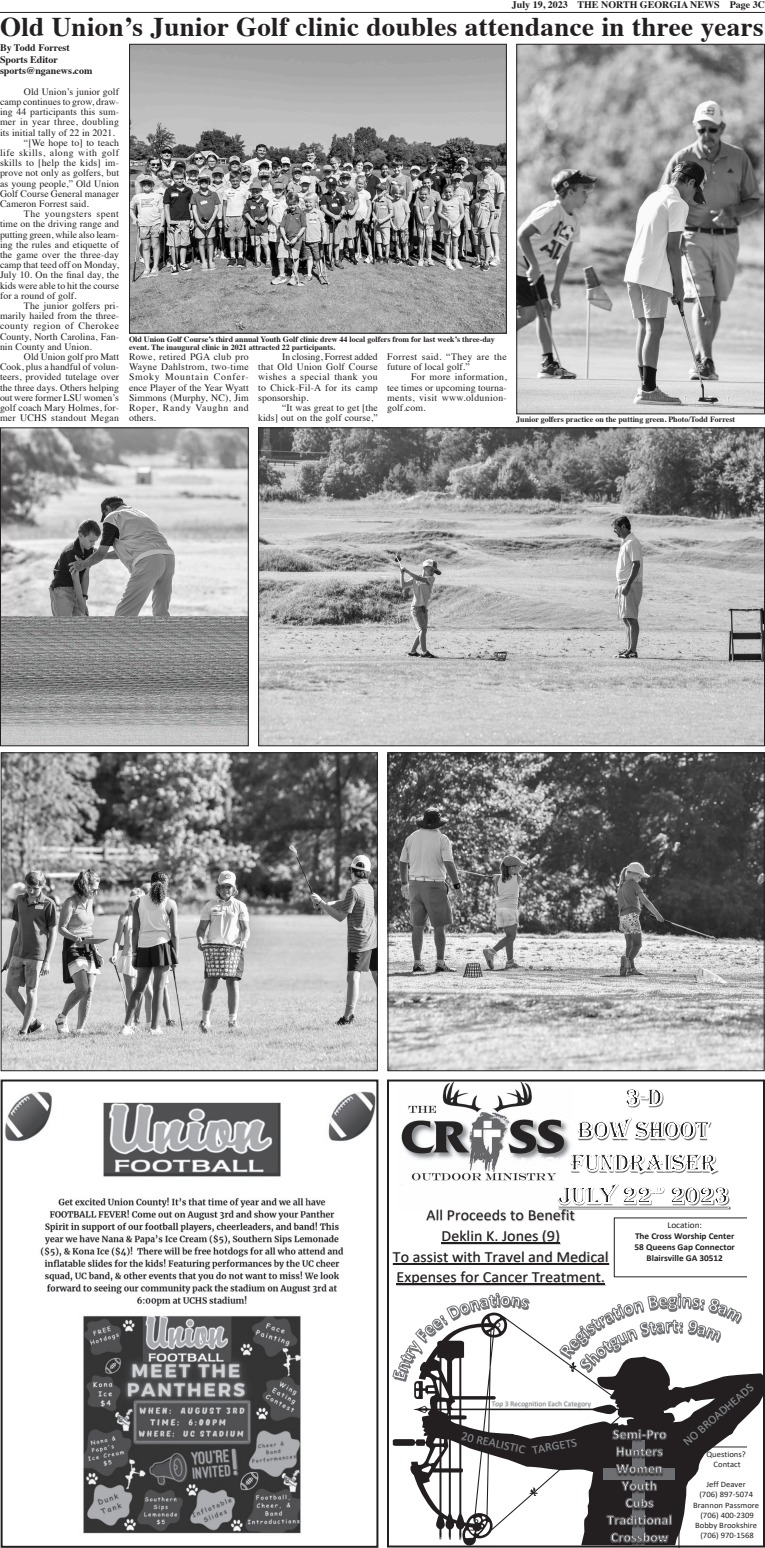
<style>
.page{position:relative;width:765px;height:1548px;background:#fff}
.page>*{position:absolute;margin:0;border:0;box-sizing:border-box;transform-origin:0 0}
.t1{font:700 27px "Times";letter-spacing:.015em;color:#231f20}
.t2{font:15.4px/20.6px "Calibri";color:#231f20;text-align:center;scale:1.04 1}
.t3{font:12.1px "Calibri";color:#87898c}
.t4{font:11.9px "Calibri";color:#87898c}
.t5{font:700 10px/11.5px "Times";color:#231f20}
.t6{font:9.8px/10.2px "Times";letter-spacing:.01em;color:#231f20;text-align:justify}
.t7{font:9.8px "Times";letter-spacing:.03em;color:#231f20}
.t8{font:9.8px "Times";letter-spacing:.04em;color:#231f20}
.t9{font:9.8px "Times";letter-spacing:.05em;color:#231f20}
.t10{font:9.8px "Times";letter-spacing:.035em;color:#231f20}
.t11{font:9.8px "Times";letter-spacing:.045em;color:#231f20}
.t12{font:700 9px/11px "Calibri";letter-spacing:-.005em;color:#231f20;text-align:center;scale:1.04 1}
.t13{font:8.3px/10.2px "Calibri";letter-spacing:.005em;color:#231f20;text-align:center;scale:1.04 1}
.t14{font:700 8px/8.5px "Times";color:#231f20}
.t15{font:7.2px "Calibri";color:#87898c;scale:1.04 1}
.s1{font-weight:400}
</style>
<div class="page">
<hr style="left:0;top:12px;width:765px;height:1px;background:#231f20">
<img style="left:131px;top:46px;width:374px;height:286px">
<div style="left:129px;top:44px;width:378px;height:290px;border:1px solid #231f20"></div>
<img style="left:518px;top:46px;width:245px;height:366px">
<div style="left:516px;top:44px;width:249px;height:370px;border:1px solid #231f20"></div>
<img style="left:401px;top:1083px;width:121px;height:102px">
<svg style="left:431px;top:1508px;width:159px;height:37px"></svg>
<img style="left:522px;top:1083px;width:209px;height:127px">
<img style="left:571px;top:1155px;width:148px;height:19px">
<svg style="left:569px;top:1089px;width:149px;height:84px"></svg>
<svg style="left:557px;top:1183px;width:171px;height:27px"></svg>
<div style="left:558px;top:1206px;width:171px;height:2px;border:1px solid #fff"></div>
<img style="left:593px;top:1508px;width:92px;height:37px">
<img style="left:624px;top:1508px;width:31px;height:1px">
<img style="left:606px;top:1514px;width:67px;height:12px">
<svg style="left:607px;top:1515px;width:65px;height:10px"></svg>
<img style="left:610px;top:1531px;width:59px;height:12px">
<svg style="left:611px;top:1532px;width:57px;height:12px"></svg>
<img style="left:392px;top:1374px;width:104px;height:134px">
<img style="left:442px;top:1407px;width:96px;height:101px">
<svg style="left:393px;top:1295px;width:127px;height:87px"></svg>
<img style="left:587px;top:1490px;width:100px;height:18px">
<img style="left:520px;top:1298px;width:242px;height:192px">
<img style="left:555px;top:1442px;width:207px;height:48px">
<svg style="left:560px;top:1293px;width:182px;height:80px"></svg>
<img style="left:426px;top:1205px;width:169px;height:16px">
<img style="left:434px;top:1221px;width:141px;height:20px">
<img style="left:392px;top:1241px;width:222px;height:21px">
<img style="left:392px;top:1262px;width:222px;height:33px">
<img style="left:597px;top:1267px;width:17px;height:27px">
<img style="left:396px;top:1283px;width:210px;height:3px">
<hr style="left:397px;top:1284px;width:208px;height:1px;background:#231f20">
<img style="left:392px;top:1285px;width:10px;height:10px">
<img style="left:398px;top:1294px;width:200px;height:1px">
<div style="left:614px;top:1218px;width:133px;height:61px;background:#b5b4b4"></div>
<div style="left:614px;top:1218px;width:133px;height:59px;background:#fff"></div>
<img style="left:538px;top:1428px;width:40px;height:5px">
<img style="left:535px;top:1433px;width:45px;height:16px">
<img style="left:531px;top:1449px;width:54px;height:19px">
<svg style="left:578px;top:1428px;width:5px;height:5px"></svg>
<img style="left:580px;top:1433px;width:6px;height:16px">
<svg style="left:583px;top:1449px;width:4px;height:10px"></svg>
<img style="left:689px;top:1452px;width:46px;height:16px">
<img style="left:667px;top:1399px;width:9px;height:40px">
<img style="left:676px;top:1377px;width:85px;height:75px">
<img style="left:467px;top:1458px;width:57px;height:10px">
<img style="left:531px;top:1428px;width:7px;height:16px">
<img style="left:531px;top:1443px;width:4px;height:16px">
<svg style="left:524px;top:1458px;width:7px;height:10px"></svg>
<img style="left:455px;top:1427px;width:76px;height:31px">
<img style="left:488px;top:1399px;width:113px;height:10px">
<div style="left:387px;top:1080px;width:378px;height:468px;border:2px solid #231f20"></div>
<img style="left:5px;top:1091px;width:370px;height:443px">
<div style="left:1px;top:1080px;width:377px;height:468px;border:2px solid #231f20"></div>
<img style="left:2px;top:429px;width:245px;height:315px">
<div style="left:0;top:427px;width:249px;height:319px;border:1px solid #231f20"></div>
<img style="left:260px;top:429px;width:503px;height:315px">
<div style="left:258px;top:427px;width:507px;height:319px;border:1px solid #231f20"></div>
<img style="left:3px;top:754px;width:373px;height:315px">
<div style="left:1px;top:752px;width:377px;height:319px;border:1px solid #231f20"></div>
<img style="left:389px;top:754px;width:374px;height:315px">
<div style="left:387px;top:752px;width:378px;height:319px;border:1px solid #231f20"></div>
<p class="t5" style="left:512px;top:-3px;width:255px">July 19, 2023 THE NORTH GEORGIA NEWS Page 3C</p>
<p class="t5" style="left:480px;top:1px;width:240px">Page 3C THE NORTH GEORGIA NEWS July 19, 2023</p>
<p class="t1" style="left:0;top:1px;width:765px">Old Union’s Junior Golf clinic doubles attendance in three years</p>
<p class="t5" style="left:0;top:41px;width:94px">By Todd Forrest<br>Sports Editor sports@nganews.com</p>
<p class="t6" style="left:24px;top:86px;width:97px">Old Union’s junior golf</p>
<p class="t6" style="left:0;top:96px;width:121px">camp continues to grow, draw-</p>
<p class="t6" style="left:0;top:106px;width:121px">ing 44 participants this sum-</p>
<p class="t7" style="left:0;top:113px;width:121px">mer in year three, doubling</p>
<p class="t6" style="left:0;top:126px;width:116px">its initial tally of 22 in 2021.</p>
<p class="t6" style="left:24px;top:137px;width:97px">“[We hope to] to teach</p>
<p class="t9" style="left:0;top:144px;width:121px">life skills, along with golf</p>
<p class="t6" style="left:0;top:157px;width:121px">skills to [help the kids] im-</p>
<p class="t6" style="left:0;top:167px;width:121px">prove not only as golfers, but</p>
<p class="t6" style="left:0;top:177px;width:121px">as young people,” Old Union</p>
<p class="t6" style="left:0;top:188px;width:121px">Golf Course General manager</p>
<p class="t6" style="left:0;top:198px;width:90px">Cameron Forrest said.</p>
<p class="t9" style="left:24px;top:205px;width:97px">The youngsters spent</p>
<p class="t6" style="left:0;top:218px;width:121px">time on the driving range and</p>
<p class="t6" style="left:0;top:228px;width:121px">putting green, while also learn-</p>
<p class="t6" style="left:0;top:239px;width:121px">ing the rules and etiquette of</p>
<p class="t6" style="left:0;top:249px;width:121px">the game over the three-day</p>
<p class="t6" style="left:0;top:259px;width:121px">camp that teed off on Monday,</p>
<p class="t6" style="left:0;top:269px;width:121px">July 10. On the final day, the</p>
<p class="t6" style="left:0;top:279px;width:121px">kids were able to hit the course</p>
<p class="t6" style="left:0;top:290px;width:78px">for a round of golf.</p>
<p class="t6" style="left:24px;top:300px;width:97px">The junior golfers pri-</p>
<p class="t6" style="left:0;top:310px;width:121px">marily hailed from the three-</p>
<p class="t11" style="left:0;top:317px;width:121px">county region of Cherokee</p>
<p class="t6" style="left:0;top:330px;width:121px">County, North Carolina, Fan-</p>
<p class="t6" style="left:0;top:341px;width:93px">nin County and Union.</p>
<p class="t6" style="left:24px;top:351px;width:97px">Old Union golf pro Matt</p>
<p class="t6" style="left:0;top:361px;width:121px">Cook, plus a handful of volun-</p>
<p class="t6" style="left:0;top:371px;width:121px">teers, provided tutelage over</p>
<p class="t6" style="left:0;top:381px;width:121px">the three days. Others helping</p>
<p class="t6" style="left:0;top:392px;width:121px">out were former LSU women’s</p>
<p class="t6" style="left:0;top:402px;width:121px">golf coach Mary Holmes, for-</p>
<p class="t7" style="left:0;top:409px;width:121px">mer UCHS standout Megan</p>
<p class="t14" style="left:129px;top:334px;width:367px">Old Union Golf Course’s third annual Youth Golf clinic drew 44 local golfers from for last week’s three-day event. The inaugural clinic in 2021 attracted 22 participants.</p>
<p class="t6" style="left:129px;top:351px;width:121px">Rowe, retired PGA club pro Wayne Dahlstrom, two-time Smoky Mountain Confer&shy;ence Player of the Year Wyatt Simmons (Murphy, NC), Jim Roper, Randy Vaughn and others.</p>
<p class="t6" style="left:282px;top:351px;width:97px">In closing, Forrest added</p>
<p class="t8" style="left:387px;top:348px;width:121px">Forrest said. “They are the</p>
<p class="t6" style="left:387px;top:361px;width:84px">future of local golf.”</p>
<p class="t7" style="left:411px;top:368px;width:97px">For more information,</p>
<p class="t6" style="left:387px;top:381px;width:121px">tee times or upcoming tourna-</p>
<p class="t10" style="left:387px;top:388px;width:121px">ments, visit www.oldunion-</p>
<p class="t6" style="left:387px;top:402px;width:40px">golf.com.</p>
<p class="t6" style="left:258px;top:361px;width:121px">that Old Union Golf Course</p>
<p class="t8" style="left:258px;top:368px;width:121px">wishes a special thank you</p>
<p class="t7" style="left:258px;top:378px;width:121px">to Chick-Fil-A for its camp</p>
<p class="t6" style="left:258px;top:392px;width:52px">sponsorship.</p>
<p class="t6" style="left:282px;top:402px;width:97px">“It was great to get [the</p>
<p class="t6" style="left:258px;top:412px;width:121px">kids] out on the golf course,”</p>
<p class="t14" style="left:516px;top:414px;width:221px">Junior golfers practice on the putting green. Photo/Todd Forrest</p>
<p class="t2" style="left:393px;top:1205px;width:209px">All Proceeds to Benefit<br>Deklin K. Jones (9)<br>To assist with Travel and Medical<br>Expenses for Cancer Treatment.</p>
<p class="t12" style="left:635px;top:1220px;width:98px"><span class="s1">Location:<br></span>The Cross Worship Center<br>58 Queens Gap Connector<br>Blairsville GA 30512</p>
<p class="t15" style="left:492px;top:1399px;width:97px">Top 3 Recognition Each Category</p>
<p class="t4" style="left:463px;top:1428px;width:66px;rotate:12deg">20 REALISTIC</p>
<p class="t4" style="left:531px;top:1442px;width:47px;rotate:-10deg">TARGETS</p>
<p class="t3" style="left:680px;top:1437px;width:89px;rotate:-41deg">NO BROADHEADS</p>
<p class="t13" style="left:706px;top:1449px;width:39px">Questions?<br>Contact</p>
<p class="t13" style="left:693px;top:1479px;width:65px">Jeff Deaver<br>(706) 897-5074<br>Brannon Passmore (706) 400-2309<br>Bobby Brookshire (706) 970-1568</p>
</div>
